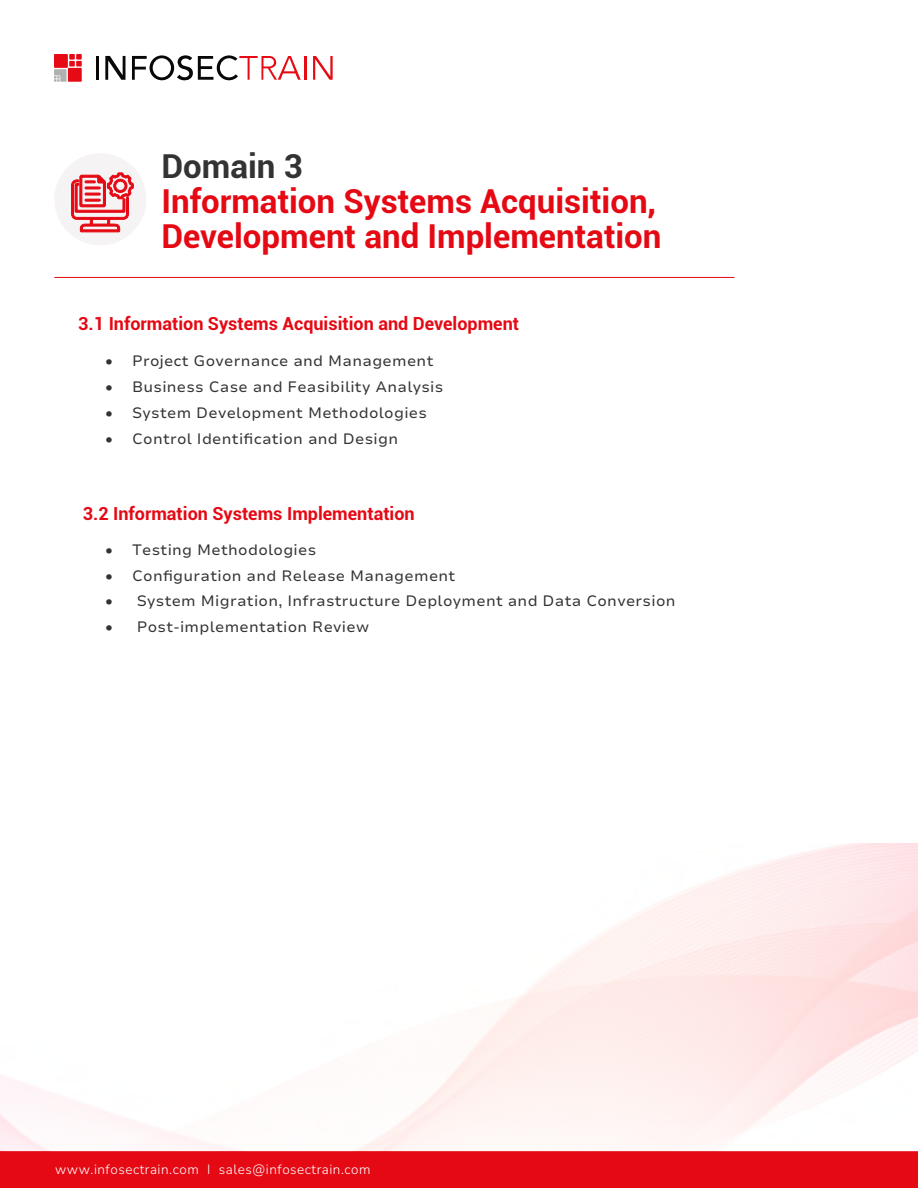
<style>
.page{position:relative;width:918px;height:1188px;background:#fff}
.page>*{position:absolute;margin:0;border:0;box-sizing:border-box;transform-origin:0 0}
.t1{font:700 33px/35.4px "Roboto";color:#e50914}
.t2{font:700 33px "Roboto";color:#333}
.t3{font:700 18px "Roboto";color:#e50914}
.t4{font:200 15px "Nunito Sans 12 pt";letter-spacing:.02em;color:#333}
.t5{font:200 13.5px "Nunito Sans 12 pt";letter-spacing:.04em;color:#fff}
</style>
<div class="page">
<div style="left:0;top:1151px;width:918px;height:37px;background:#e50914"></div>
<svg style="left:54px;top:54px;width:28px;height:28px"></svg>
<hr style="left:96px;top:56px;width:3px;height:24px;background:#080808">
<svg style="left:105px;top:56px;width:20px;height:24px"></svg>
<svg style="left:132px;top:55px;width:169px;height:26px"></svg>
<hr style="left:304px;top:56px;width:2px;height:24px;background:#e60a14">
<svg style="left:313px;top:56px;width:20px;height:24px"></svg>
<div style="left:54px;top:153px;width:92px;height:92px;background:#f6f3f4;border-radius:50%"></div>
<hr style="left:54px;top:277px;width:680px;height:1px;background:#e50914">
<img style="left:0;top:843px;width:918px;height:309px">
<svg style="left:71px;top:172px;width:63px;height:60px"></svg>
<h1 class="t2" style="left:161px;top:143px;width:143px">Domain 3</h1>
<h1 class="t1" style="left:161px;top:182px;width:502px">Information Systems Acquisition,<br>Development and Implementation</h1>
<p class="t3" style="left:78px;top:311px;width:442px">3.1 Information Systems Acquisition and Development</p>
<p class="t4" style="left:105px;top:351px;width:330px">• Project Governance and Management</p>
<p class="t4" style="left:105px;top:377px;width:340px">• Business Case and Feasibility Analysis</p>
<p class="t4" style="left:105px;top:402px;width:323px">• System Development Methodologies</p>
<p class="t4" style="left:105px;top:428px;width:295px">• Control Identification and Design</p>
<p class="t3" style="left:83px;top:501px;width:333px">3.2 Information Systems Implementation</p>
<p class="t4" style="left:105px;top:539px;width:213px">• Testing Methodologies</p>
<p class="t4" style="left:105px;top:565px;width:352px">• Configuration and Release Management</p>
<p class="t4" style="left:105px;top:591px;width:572px">• System Migration, Infrastructure Deployment and Data Conversion</p>
<p class="t4" style="left:105px;top:617px;width:266px">• Post-implementation Review</p>
<p class="t5" style="left:55px;top:1160px;width:317px">www.infosectrain.com I sales@infosectrain.com</p>
</div>
